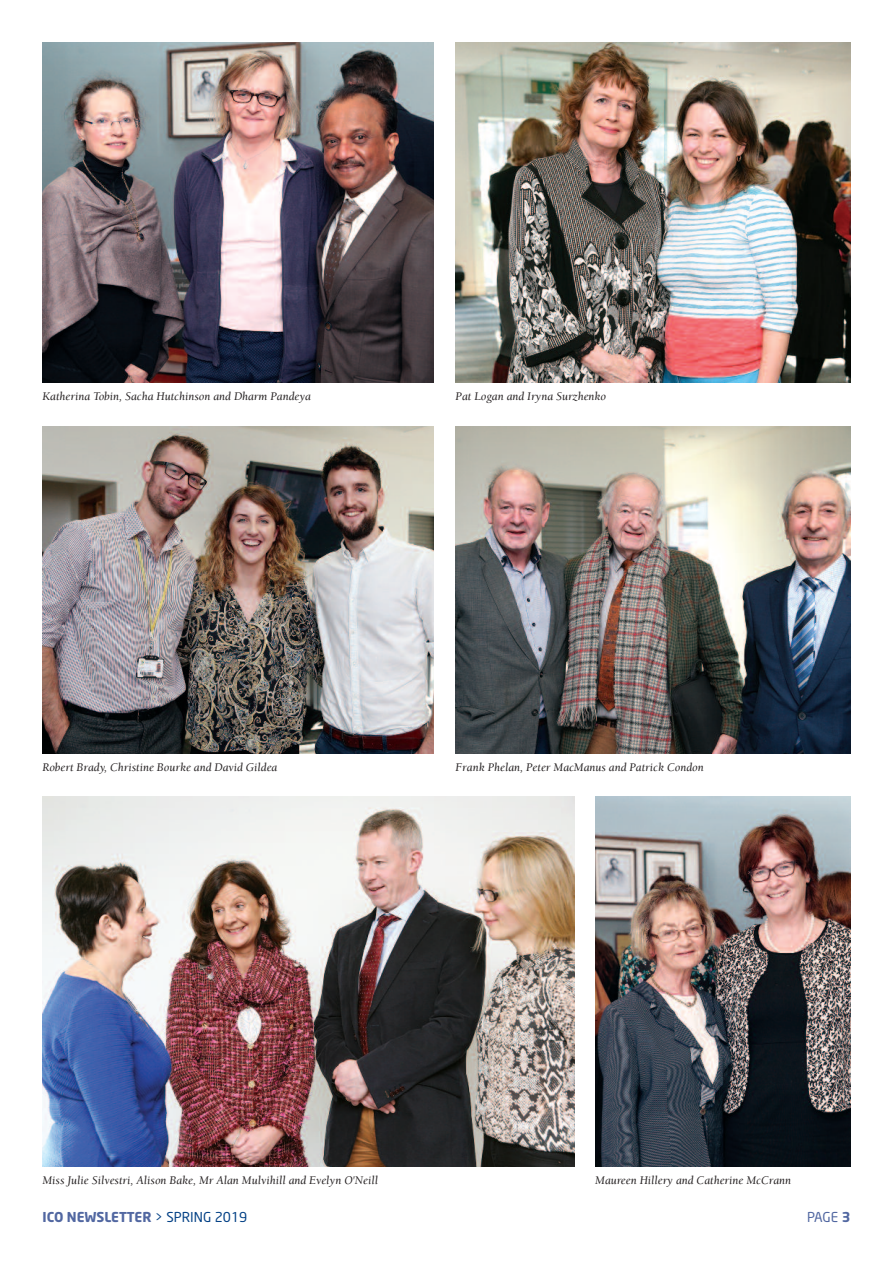
<style>
.page{position:relative;width:893px;height:1263px;background:#fff}
.page>*{position:absolute;margin:0;border:0;box-sizing:border-box;transform-origin:0 0}
.t1{font:700 13.5px "Neo Sans";color:#5167a1}
.t2{font:13.5px "Neo Sans";color:#5167a1}
.t3{font:italic 12px "Berkeley";color:#231f20}
.s1{font-weight:400;color:#054286}
.s2{font-weight:700}
</style>
<div class="page">
<img style="left:43px;top:796px;width:531px;height:370px">
<img style="left:595px;top:796px;width:255px;height:370px">
<img style="left:43px;top:426px;width:391px;height:328px">
<img style="left:456px;top:426px;width:394px;height:328px">
<img style="left:43px;top:43px;width:391px;height:340px">
<img style="left:456px;top:43px;width:394px;height:340px">
<p class="t3" style="left:43px;top:392px;width:270px">Katherina Tobin, Sacha Hutchinson and Dharm Pandeya</p>
<p class="t3" style="left:456px;top:392px;width:152px">Pat Logan and Iryna Surzhenko</p>
<p class="t3" style="left:43px;top:762px;width:236px">Robert Brady, Christine Bourke and David Gildea</p>
<p class="t3" style="left:456px;top:762px;width:250px">Frank Phelan, Peter MacManus and Patrick Condon</p>
<p class="t3" style="left:43px;top:1176px;width:337px">Miss Julie Silvestri, Alison Bake, Mr Alan Mulvihill and Evelyn O'Neill</p>
<p class="t3" style="left:595px;top:1176px;width:197px">Maureen Hillery and Catherine McCrann</p>
<p class="t1" style="left:43px;top:1210px;width:206px">ICO NEWSLETTER <span class="s1">&gt; SPRING 2019</span></p>
<p class="t2" style="left:807px;top:1210px;width:45px">PAGE <span class="s2">3</span></p>
</div>
